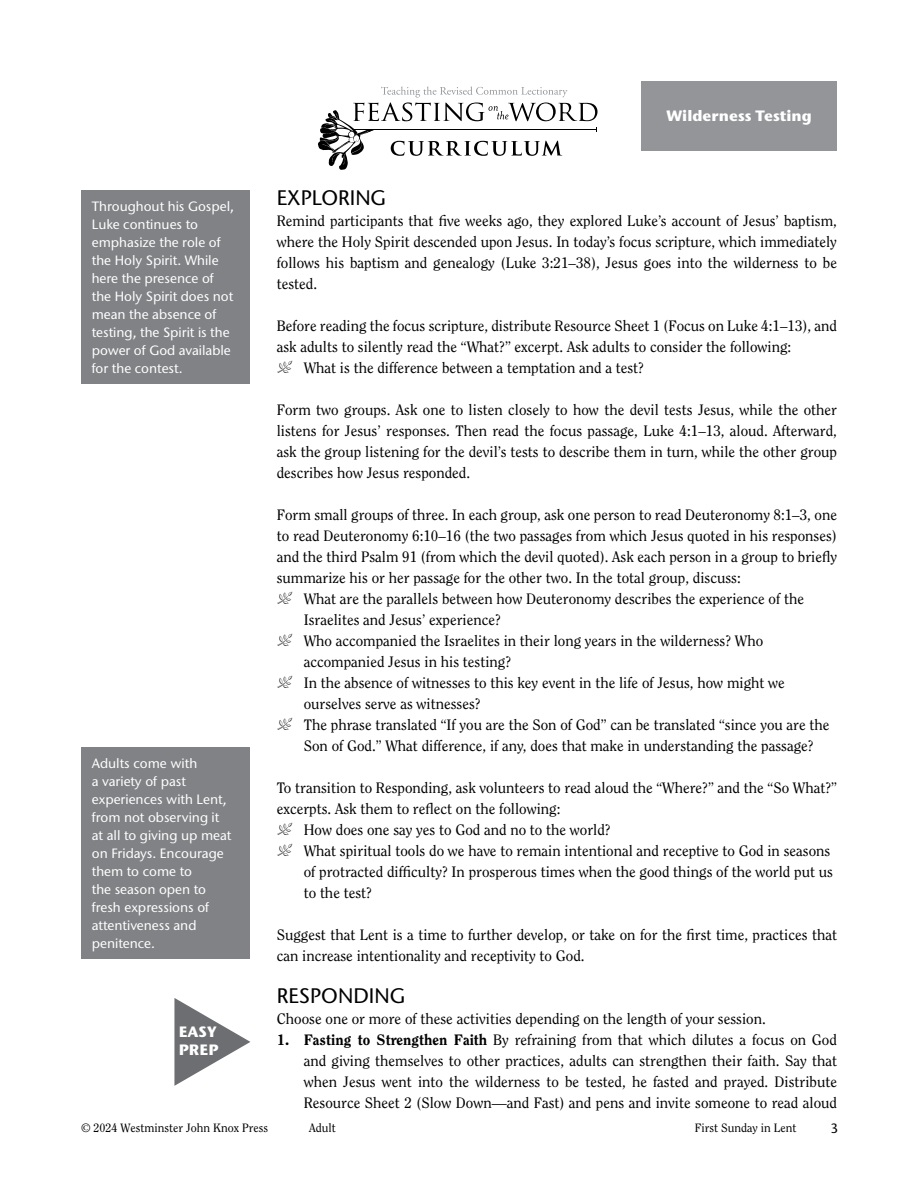
<style>
.page{position:relative;width:918px;height:1188px;background:#fff}
.page>*{position:absolute;margin:0;border:0;box-sizing:border-box;transform-origin:0 0}
.t1{font:500 21px "Stone Sans ITC Std";color:#000}
.t2{font:15px/21px "Clearface Std";color:#000;text-align:justify}
.t3{font:700 15px/18px "Stone Sans ITC Std";color:#fff}
.t4{font:500 13.5px/18px "Stone Sans ITC Std";color:#fff}
.t5{font:500 13.5px "Stone Sans ITC Std";color:#000}
.t6{font:12px "Clearface Std";color:#000}
.s1{font-family:"Type Embellishments Two";font-size:18px}
.s2{font-weight:800}
</style>
<div class="page">
<svg style="left:318px;top:86px;width:280px;height:84px"></svg>
<div style="left:641px;top:81px;width:196px;height:69px;background:#939598"></div>
<svg style="left:174px;top:998px;width:76px;height:88px"></svg>
<div style="left:81px;top:190px;width:169px;height:193px;background:#808285"></div>
<div style="left:81px;top:747px;width:169px;height:212px;background:#808285"></div>
<p class="t4" style="left:92px;top:197px;width:144px">Throughout his Gospel,<br>Luke continues to emphasize the role of the Holy Spirit. While here the presence of the Holy Spirit does not mean the absence of testing, the Spirit is the power of God available for the contest.</p>
<p class="t4" style="left:92px;top:754px;width:141px">Adults come with<br>a variety of past experiences with Lent, from not observing it at all to giving up meat on Fridays. Encourage them to come to<br>the season open to fresh expressions of attentiveness and penitence.</p>
<p class="t3" style="left:179px;top:1023px;width:41px">EASY<br>PREP</p>
<p class="t3" style="left:666px;top:107px;width:147px">Wilderness Testing</p>
<h1 class="t1" style="left:277px;top:185px;width:111px">EXPLORING</h1>
<p class="t2" style="left:277px;top:211px;width:562px">Remind participants that five weeks ago, they explored Luke’s account of Jesus’ baptism, where the Holy Spirit descended upon Jesus. In today’s focus scripture, which immediately follows his baptism and genealogy (Luke 3:21–38), Jesus goes into the wilderness to be tested.</p>
<p class="t2" style="left:277px;top:316px;width:562px;text-align:left">Before reading the focus scripture, distribute Resource Sheet 1 (Focus on Luke 4:1–13), and ask adults to silently read the “What?” excerpt. Ask adults to consider the following:<br><span class="s1">P</span> What is the difference between a temptation and a test?</p>
<p class="t2" style="left:277px;top:400px;width:562px">Form two groups. Ask one to listen closely to how the devil tests Jesus, while the other listens for Jesus’ responses. Then read the focus passage, Luke 4:1–13, aloud. Afterward, ask the group listening for the devil’s tests to describe them in turn, while the other group describes how Jesus responded.</p>
<p class="t2" style="left:277px;top:505px;width:562px">Form small groups of three. In each group, ask one person to read Deuteronomy 8:1–3, one</p>
<p class="t2" style="left:277px;top:526px;width:562px">to read Deuteronomy 6:10–16 (the two passages from which Jesus quoted in his responses)</p>
<p class="t2" style="left:277px;top:547px;width:562px">and the third Psalm 91 (from which the devil quoted). Ask each person in a group to briefly</p>
<p class="t2" style="left:277px;top:568px;width:466px">summarize his or her passage for the other two. In the total group, discuss:</p>
<p class="t2" style="left:277px;top:589px;width:529px"><span class="s1">P</span> What are the parallels between how Deuteronomy describes the experience of the</p>
<p class="t2" style="left:304px;top:610px;width:199px">Israelites and Jesus’ experience?</p>
<p class="t2" style="left:277px;top:631px;width:488px"><span class="s1">P</span> Who accompanied the Israelites in their long years in the wilderness? Who</p>
<p class="t2" style="left:304px;top:652px;width:209px">accompanied Jesus in his testing?</p>
<p class="t2" style="left:277px;top:673px;width:510px"><span class="s1">P</span> In the absence of witnesses to this key event in the life of Jesus, how might we</p>
<p class="t2" style="left:304px;top:694px;width:179px">ourselves serve as witnesses?</p>
<p class="t2" style="left:277px;top:715px;width:554px"><span class="s1">P</span> The phrase translated “If you are the Son of God” can be translated “since you are the</p>
<p class="t2" style="left:304px;top:736px;width:511px">Son of God.” What difference, if any, does that make in understanding the passage?</p>
<p class="t2" style="left:277px;top:778px;width:562px">To transition to Responding, ask volunteers to read aloud the “Where?” and the “So What?”</p>
<p class="t2" style="left:277px;top:799px;width:285px">excerpts. Ask them to reflect on the following:</p>
<p class="t2" style="left:277px;top:820px;width:336px"><span class="s1">P</span> How does one say yes to God and no to the world?</p>
<p class="t2" style="left:277px;top:841px;width:555px"><span class="s1">P</span> What spiritual tools do we have to remain intentional and receptive to God in seasons</p>
<p class="t2" style="left:304px;top:862px;width:531px">of protracted difficulty? In prosperous times when the good things of the world put us</p>
<p class="t2" style="left:304px;top:883px;width:70px">to the test?</p>
<p class="t2" style="left:277px;top:925px;width:562px">Suggest that Lent is a time to further develop, or take on for the first time, practices that can increase intentionality and receptivity to God.</p>
<h1 class="t1" style="left:277px;top:983px;width:130px">RESPONDING</h1>
<p class="t2" style="left:277px;top:1009px;width:491px">Choose one or more of these activities depending on the length of your session.</p>
<p class="t2" style="left:304px;top:1030px;width:535px;text-indent:-27px"><span class="s2">1. Fasting to Strengthen Faith</span> By refraining from that which dilutes a focus on God and giving themselves to other practices, adults can strengthen their faith. Say that when Jesus went into the wilderness to be tested, he fasted and prayed. Distribute Resource Sheet 2 (Slow Down—and Fast) and pens and invite someone to read aloud</p>
<p class="t6" style="left:81px;top:1121px;width:189px">© 2024 Westminster John Knox Press</p>
<p class="t6" style="left:309px;top:1121px;width:28px">Adult</p>
<p class="t6" style="left:695px;top:1121px;width:103px">First Sunday in Lent</p>
<p class="t5" style="left:831px;top:1120px;width:9px">3</p>
</div>
